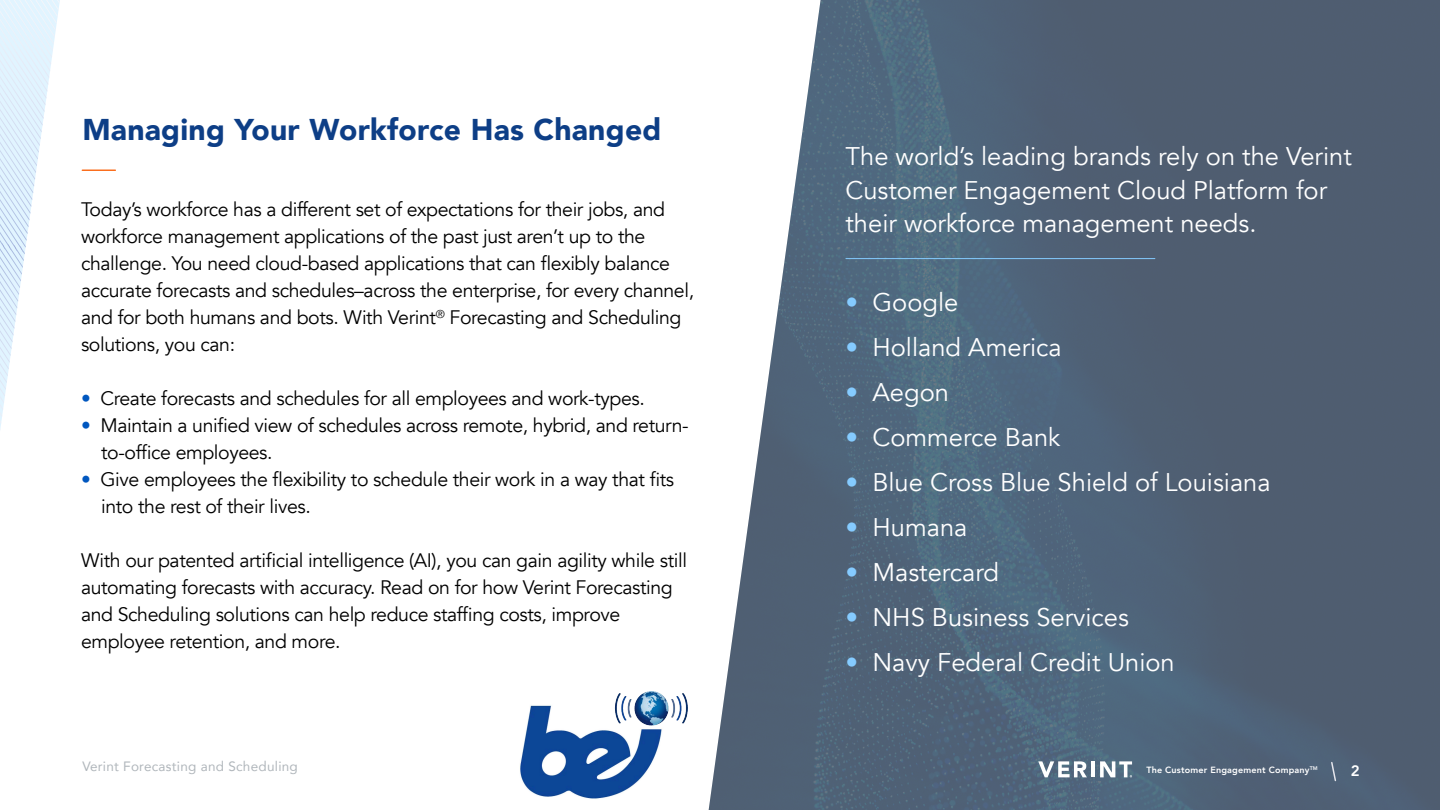
<style>
.page{position:relative;width:1440px;height:810px;background:#fff}
.page>*{position:absolute;margin:0;border:0;box-sizing:border-box;transform-origin:0 0}
.t1{font:900 30px "Avenir";letter-spacing:.01em;color:#0d3e86}
.t2{font:25.5px/33.6px "Avenir";color:#fff}
.t3{font:19.5px/27px "Avenir";letter-spacing:-.02em;color:#000}
.t4{font:800 15px "Avenir";color:#fff}
.t5{font:13.5px "Avenir";letter-spacing:.02em;color:#b0b6bb}
.t6{font:800 9px "Avenir";letter-spacing:.02em;color:#fff}
.s1{color:#0057bf}
.s2{color:#85cbff}
</style>
<div class="page">
<svg style="left:0;top:0;width:60px;height:430px"></svg>
<img style="left:708px;top:0;width:732px;height:810px">
<hr style="left:82px;top:170px;width:33px;height:1px;background:#fa6e1e">
<hr style="left:846px;top:258px;width:309px;height:1px;background:#85cbff">
<svg style="left:1038px;top:761px;width:49px;height:16px"></svg>
<hr style="left:1091px;top:761px;width:3px;height:16px;background:#fff">
<svg style="left:1100px;top:761px;width:32px;height:16px"></svg>
<svg style="left:1330px;top:761px;width:7px;height:21px"></svg>
<img style="left:520px;top:691px;width:168px;height:108px">
<h1 class="t1" style="left:82px;top:103px;width:581px">Managing Your Workforce Has Changed</h1>
<p class="t3" style="left:81px;top:196px;width:614px">Today’s workforce has a different set of expectations for their jobs, and workforce management applications of the past just aren’t up to the challenge. You need cloud-based applications that can flexibly balance accurate forecasts and schedules–across the enterprise, for every channel, and for both humans and bots. With Verint<sup>®</sup> Forecasting and Scheduling solutions, you can:</p>
<p class="t3" style="left:81px;top:385px;width:565px"><span class="s1">•</span> Create forecasts and schedules for all employees and work-types.</p>
<p class="t3" style="left:101px;top:412px;width:589px;text-indent:-20px"><span class="s1">•</span> Maintain a unified view of schedules across remote, hybrid, and return&shy;to-office employees.</p>
<p class="t3" style="left:101px;top:466px;width:574px;text-indent:-20px"><span class="s1">•</span> Give employees the flexibility to schedule their work in a way that fits into the rest of their lives.</p>
<p class="t3" style="left:81px;top:547px;width:607px">With our patented artificial intelligence (AI), you can gain agility while still automating forecasts with accuracy. Read on for how Verint Forecasting and Scheduling solutions can help reduce staffing costs, improve employee retention, and more.</p>
<p class="t5" style="left:82px;top:756px;width:217px">Verint Forecasting and Scheduling</p>
<h2 class="t2" style="left:845px;top:140px;width:508px">The world’s leading brands rely on the Verint<br>Customer Engagement Cloud Platform for their workforce management needs.</h2>
<h2 class="t2" style="left:845px;top:285px;width:114px"><span class="s2">•</span> Google</h2>
<h2 class="t2" style="left:845px;top:330px;width:218px"><span class="s2">•</span> Holland America</h2>
<h2 class="t2" style="left:845px;top:375px;width:105px"><span class="s2">•</span> Aegon</h2>
<h2 class="t2" style="left:845px;top:420px;width:216px"><span class="s2">•</span> Commerce Bank</h2>
<h2 class="t2" style="left:845px;top:465px;width:427px"><span class="s2">•</span> Blue Cross Blue Shield of Louisiana</h2>
<h2 class="t2" style="left:845px;top:510px;width:123px"><span class="s2">•</span> Humana</h2>
<h2 class="t2" style="left:845px;top:555px;width:155px"><span class="s2">•</span> Mastercard</h2>
<h2 class="t2" style="left:845px;top:600px;width:285px"><span class="s2">•</span> NHS Business Services</h2>
<h2 class="t2" style="left:845px;top:645px;width:331px"><span class="s2">•</span> Navy Federal Credit Union</h2>
<p class="t6" style="left:1146px;top:763px;width:173px">The Customer Engagement Company<sup>TM</sup></p>
<p class="t4" style="left:1350px;top:759px;width:10px">2</p>
</div>
